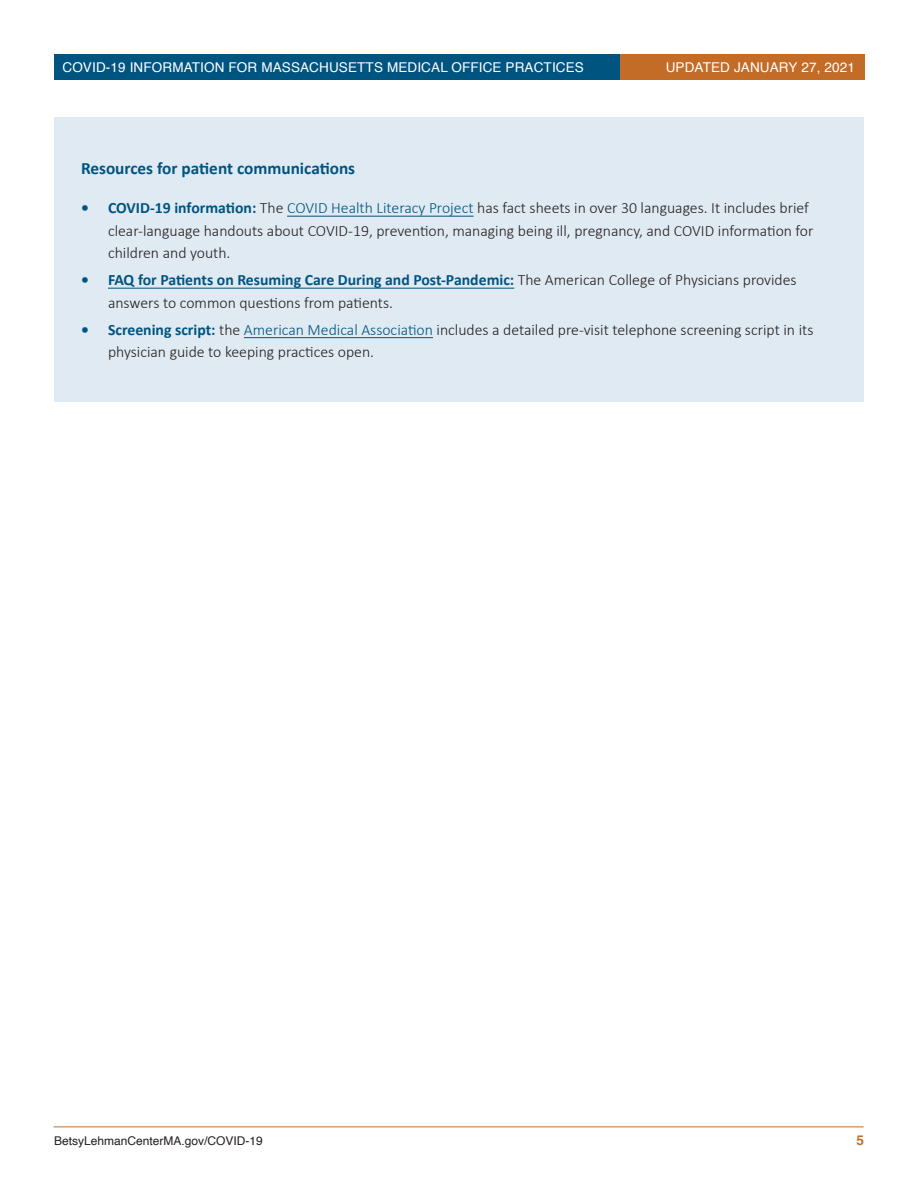
<style>
.page{position:relative;width:918px;height:1188px;background:#fff}
.page>*{position:absolute;margin:0;border:0;box-sizing:border-box;transform-origin:0 0}
.Body{font:700 17.25px "Calibri";color:#005480}
.t1{font:300 15.75px/22.5px "Calibri";color:#231f20}
.t2{font:13.5px "Helvetica";letter-spacing:.01em;color:#fff}
.t3{font:700 13.5px "Helvetica";color:#c26c28}
.t4{font:12px "Helvetica";color:#231f20}
.s1{font-weight:700;color:#005480}
.s2{color:#005480}
</style>
<div class="page">
<div style="left:54px;top:54px;width:589px;height:26px;background:#005480"></div>
<div style="left:620px;top:54px;width:244px;height:26px;background:#c26c28"></div>
<hr style="left:54px;top:1126px;width:810px;height:1px;background:#c26c28">
<div style="left:54px;top:117px;width:810px;height:284px;background:#e0eaf2"></div>
<hr style="left:287px;top:216px;width:187px;height:1px;background:#005480">
<hr style="left:108px;top:288px;width:406px;height:1px;background:#005480">
<hr style="left:244px;top:337px;width:189px;height:1px;background:#005480">
<p class="t2" style="left:62px;top:57px;width:523px">COVID-19 INFORMATION FOR MASSACHUSETTS MEDICAL OFFICE PRACTICES</p>
<p class="t2" style="left:666px;top:57px;width:191px">UPDATED JANUARY 27, 2021</p>
<p class="Body" style="left:81px;top:156px;width:276px">Resources for patient communications</p>
<p class="t1" style="left:108px;top:197px;width:707px;text-indent:-27px"><span class="s1">• COVID-19 information:</span> The <span class="s2">COVID Health Literacy Project</span> has fact sheets in over 30 languages. It includes brief clear-language handouts about COVID-19, prevention, managing being ill, pregnancy, and COVID information for children and youth.</p>
<p class="t1" style="left:108px;top:269px;width:690px;text-indent:-27px"><span class="s1">• FAQ for Patients on Resuming Care During and Post-Pandemic:</span> The American College of Physicians provides answers to common questions from patients.</p>
<p class="t1" style="left:108px;top:318px;width:707px;text-indent:-27px"><span class="s1">• Screening script:</span> the <span class="s2">American Medical Association</span> includes a detailed pre-visit telephone screening script in its physician guide to keeping practices open.</p>
<p class="t4" style="left:54px;top:1132px;width:210px">BetsyLehmanCenterMA.gov/COVID-19</p>
<p class="t3" style="left:856px;top:1130px;width:9px">5</p>
</div>
